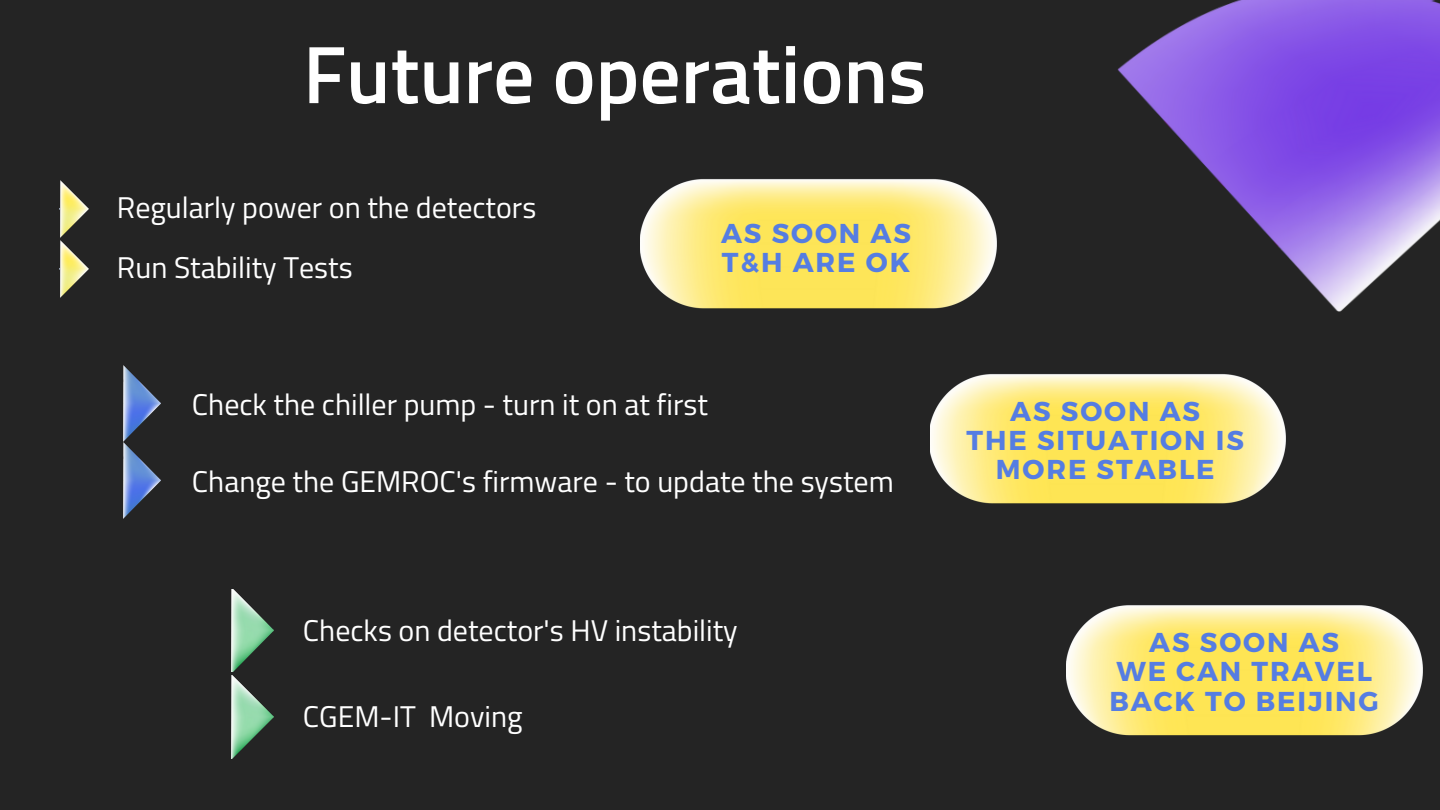
<style>
.page{position:relative;width:1440px;height:810px;background:#242424}
.page>*{position:absolute;margin:0;border:0;box-sizing:border-box;transform-origin:0 0}
.t1{font:600 81.5px "Titillium Web";color:#fff}
.t2{font:30px/60px "Titillium Web";color:#fff}
.t3{font:700 27.3px/29.2px "Montserrat";letter-spacing:.07em;color:#557de2;text-align:center}
</style>
<div class="page">
<img style="left:123px;top:365px;width:38px;height:74px">
<img style="left:59px;top:180px;width:30px;height:51px">
<img style="left:59px;top:231px;width:30px;height:67px">
<img style="left:123px;top:439px;width:38px;height:80px">
<img style="left:232px;top:589px;width:42px;height:83px">
<img style="left:232px;top:676px;width:42px;height:82px">
<img style="left:641px;top:179px;width:355px;height:130px">
<img style="left:930px;top:374px;width:356px;height:130px">
<img style="left:1067px;top:605px;width:355px;height:131px">
<img style="left:1117px;top:0;width:323px;height:312px">
<h1 class="t1" style="left:303px;top:11px;width:625px">Future operations</h1>
<p class="t2" style="left:117px;top:177px;width:421px">Regularly power on the detectors<br>Run Stability Tests</p>
<p class="t3" style="left:721px;top:217px;width:191px;text-align:left">AS SOON AS<br>T&amp;H ARE OK</p>
<p class="t2" style="left:192px;top:373px;width:518px">Check the chiller pump - turn it on at first</p>
<p class="t2" style="left:192px;top:450px;width:703px">Change the GEMROC's firmware - to update the system</p>
<p class="t3" style="left:967px;top:395px;width:279px">AS SOON AS<br>THE SITUATION IS<br>MORE STABLE</p>
<p class="t2" style="left:303px;top:600px;width:436px">Checks on detector's HV instability</p>
<p class="t2" style="left:303px;top:686px;width:221px">CGEM-IT Moving</p>
<p class="t3" style="left:1110px;top:626px;width:271px">AS SOON AS<br>WE CAN TRAVEL<br>BACK TO BEIJING</p>
</div>
